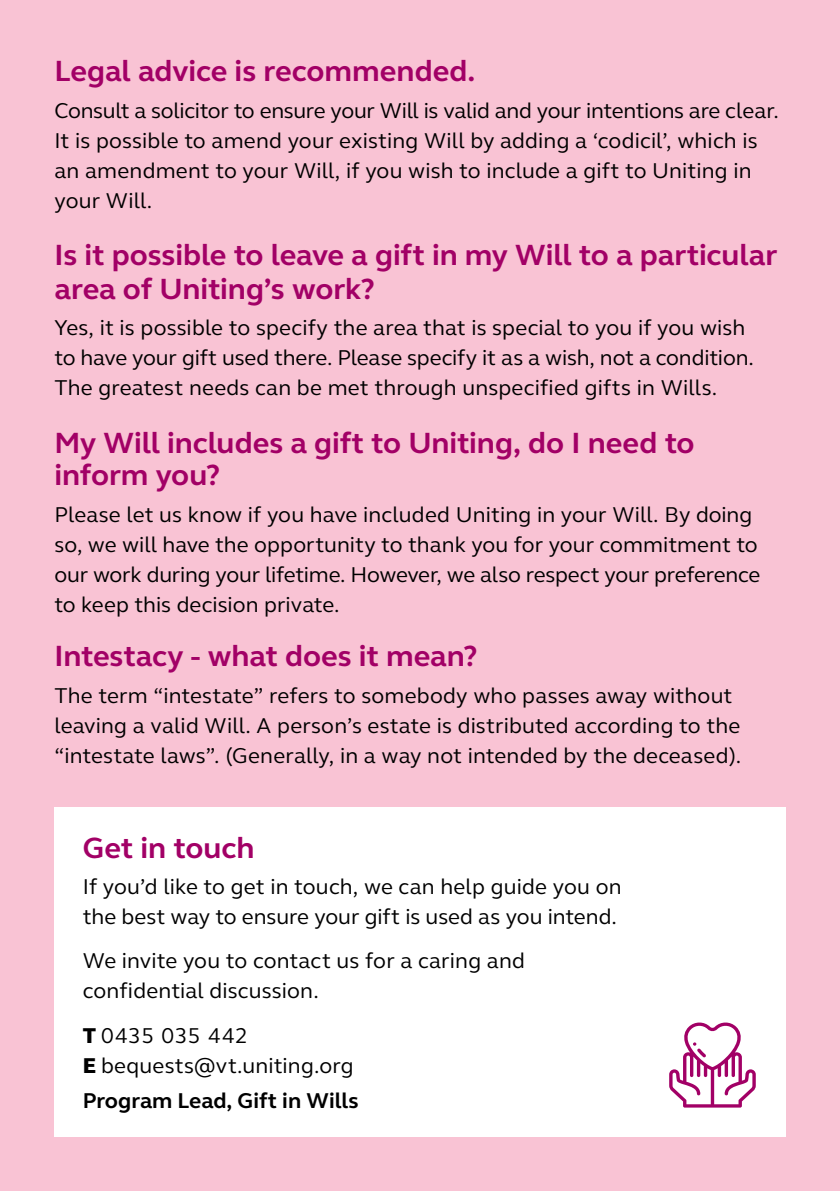
<style>
.page{position:relative;width:840px;height:1191px;background:#fff}
.page>*{position:absolute;margin:0;border:0;box-sizing:border-box;transform-origin:0 0}
.t1{font:700 30px/34px "FS Elliot Pro";letter-spacing:-.005em;color:#a20066}
.t2{font:22px/30px "FS Elliot Pro";letter-spacing:.005em;color:#000}
.t3{font:700 22px "FS Elliot Pro";color:#000}
.s1{font-weight:800}
</style>
<div class="page">
<div style="left:0;top:0;width:839px;height:1191px;background:#f9c3d4"></div>
<div style="left:54px;top:807px;width:731px;height:329px;background:#fff"></div>
<svg style="left:669px;top:1022px;width:86px;height:85px"></svg>
<h1 class="t1" style="left:54px;top:53px;width:422px">Legal advice is recommended.</h1>
<p class="t2" style="left:54px;top:95px;width:725px">Consult a solicitor to ensure your Will is valid and your intentions are clear.<br>It is possible to amend your existing Will by adding a ‘codicil’, which is an amendment to your Will, if you wish to include a gift to Uniting in your Will.</p>
<h1 class="t1" style="left:54px;top:237px;width:724px">Is it possible to leave a gift in my Will to a particular area of Uniting’s work?</h1>
<p class="t2" style="left:54px;top:312px;width:700px">Yes, it is possible to specify the area that is special to you if you wish to have your gift used there. Please specify it as a wish, not a condition.<br>The greatest needs can be met through unspecified gifts in Wills.</p>
<h1 class="t1" style="left:54px;top:426px;width:641px;line-height:32px">My Will includes a gift to Uniting, do I need to inform you?</h1>
<p class="t2" style="left:54px;top:499px;width:706px">Please let us know if you have included Uniting in your Will. By doing so, we will have the opportunity to thank you for your commitment to our work during your lifetime. However, we also respect your preference to keep this decision private.</p>
<h1 class="t1" style="left:54px;top:639px;width:424px">Intestacy - what does it mean?</h1>
<p class="t2" style="left:54px;top:680px;width:687px">The term “intestate” refers to somebody who passes away without leaving a valid Will. A person’s estate is distributed according to the “intestate laws”. (Generally, in a way not intended by the deceased).</p>
<h1 class="t1" style="left:83px;top:831px;width:173px">Get in touch</h1>
<p class="t2" style="left:83px;top:871px;width:540px">If you’d like to get in touch, we can help guide you on the best way to ensure your gift is used as you intend.</p>
<p class="t2" style="left:83px;top:945px;width:443px">We invite you to contact us for a caring and confidential discussion.</p>
<p class="t2" style="left:83px;top:1019px;width:272px"><span class="s1">T</span> 0435 035 442<br><span class="s1">E</span> bequests@vt.uniting.org</p>
<p class="t3" style="left:83px;top:1086px;width:277px">Program Lead, Gift in Wills</p>
</div>
